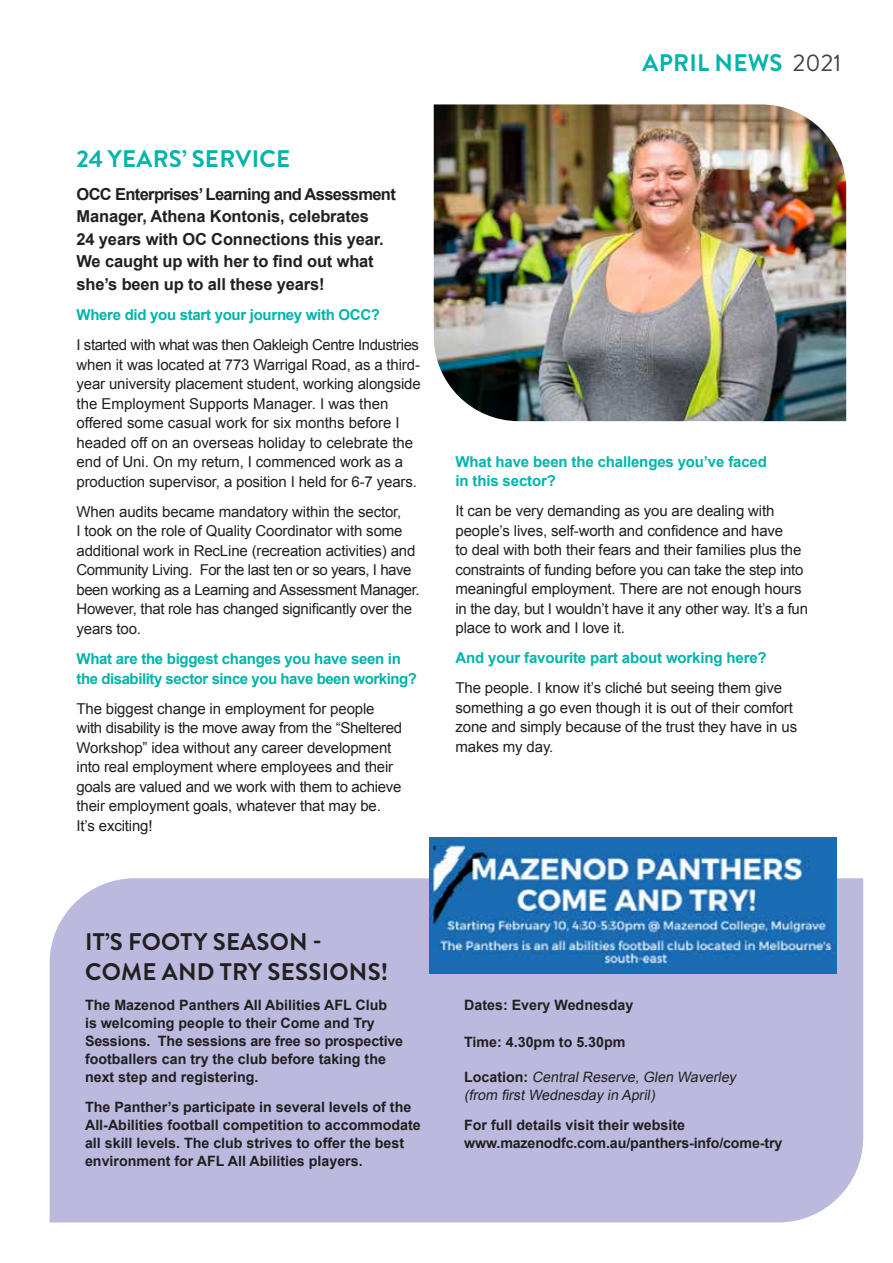
<style>
.page{position:relative;width:893px;height:1263px;background:#fff}
.page>*{position:absolute;margin:0;border:0;box-sizing:border-box;transform-origin:0 0}
.t1{font:700 24px/30px "Brandon Grotesque";letter-spacing:.01em;color:#231f20}
.t2{font:700 24px "Brandon Grotesque";letter-spacing:.01em;color:#00b4aa}
.t3{font:700 16.5px/22.5px "Arial";letter-spacing:-.01em;color:#231f20}
.t4{font:15px/19.5px "Arial";letter-spacing:-.01em;color:#231f20}
.t5{font:700 15px/19.5px "Arial";letter-spacing:-.02em;color:#00b4aa}
.t6{font:700 14.25px/18px "Arial";color:#231f20}
.t7{font:italic 14.25px/18px "Arial";color:#231f20}
.s1{font-weight:400;color:#454242}
.s2{font-weight:700;font-style:normal}
</style>
<div class="page">
<img style="left:434px;top:104px;width:412px;height:317px">
<div style="left:50px;top:878px;width:813px;height:344px;background:#bbb9dd"></div>
<img style="left:429px;top:838px;width:408px;height:135px">
<h1 class="t2" style="left:77px;top:142px;width:215px">24 YEARS’ SERVICE</h1>
<p class="t3" style="left:77px;top:183px;width:321px">OCC Enterprises’ Learning and Assessment Manager, Athena Kontonis, celebrates<br>24 years with OC Connections this year.<br>We caught up with her to find out what she’s been up to all these years!</p>
<p class="t5" style="left:77px;top:306px;width:305px">Where did you start your journey with OCC?</p>
<p class="t4" style="left:77px;top:335px;width:346px">I started with what was then Oakleigh Centre Industries when it was located at 773 Warrigal Road, as a third&shy;year university placement student, working alongside the Employment Supports Manager. I was then offered some casual work for six months before I headed off on an overseas holiday to celebrate the end of Uni. On my return, I commenced work as a production supervisor, a position I held for 6-7 years.</p>
<p class="t4" style="left:77px;top:502px;width:345px">When audits became mandatory within the sector,<br>I took on the role of Quality Coordinator with some additional work in RecLine (recreation activities) and Community Living. For the last ten or so years, I have been working as a Learning and Assessment Manager.<br>However, that role has changed significantly over the years too.</p>
<p class="t5" style="left:77px;top:649px;width:342px">What are the biggest changes you have seen in the disability sector since you have been working?</p>
<p class="t4" style="left:77px;top:699px;width:327px">The biggest change in employment for people with disability is the move away from the “Sheltered Workshop” idea without any career development into real employment where employees and their goals are valued and we work with them to achieve their employment goals, whatever that may be.<br>It’s exciting!</p>
<h1 class="t2" style="left:643px;top:46px;width:200px">APRIL NEWS <span class="s1">2021</span></h1>
<p class="t5" style="left:455px;top:452px;width:313px">What have been the challenges you’ve faced in this sector?</p>
<p class="t4" style="left:455px;top:501px;width:354px">It can be very demanding as you are dealing with people’s lives, self-worth and confidence and have<br>to deal with both their fears and their families plus the constraints of funding before you can take the step into meaningful employment. There are not enough hours in the day, but I wouldn’t have it any other way. It’s a fun place to work and I love it.</p>
<p class="t5" style="left:455px;top:649px;width:313px">And your favourite part about working here?</p>
<p class="t4" style="left:455px;top:679px;width:343px">The people. I know it’s cliché but seeing them give something a go even though it is out of their comfort zone and simply because of the trust they have in us makes my day.</p>
<h1 class="t1" style="left:85px;top:927px;width:304px">IT’S FOOTY SEASON -<br>COME AND TRY SESSIONS!</h1>
<p class="t6" style="left:85px;top:997px;width:320px">The Mazenod Panthers All Abilities AFL Club<br>is welcoming people to their Come and Try Sessions. The sessions are free so prospective footballers can try the club before taking the next step and registering.</p>
<p class="t6" style="left:85px;top:1098px;width:337px">The Panther’s participate in several levels of the All-Abilities football competition to accommodate all skill levels. The club strives to offer the best environment for AFL All Abilities players.</p>
<p class="t6" style="left:464px;top:996px;width:171px">Dates: Every Wednesday</p>
<p class="t6" style="left:464px;top:1033px;width:163px">Time: 4.30pm to 5.30pm</p>
<p class="t7" style="left:464px;top:1068px;width:276px"><span class="s2">L o c a t i o n :</span> Central Reserve, Glen Waverley (from first Wednesday in April)</p>
<p class="t6" style="left:464px;top:1116px;width:320px">For full details visit their website www.mazenodfc.com.au/panthers-info/come-try</p>
</div>
